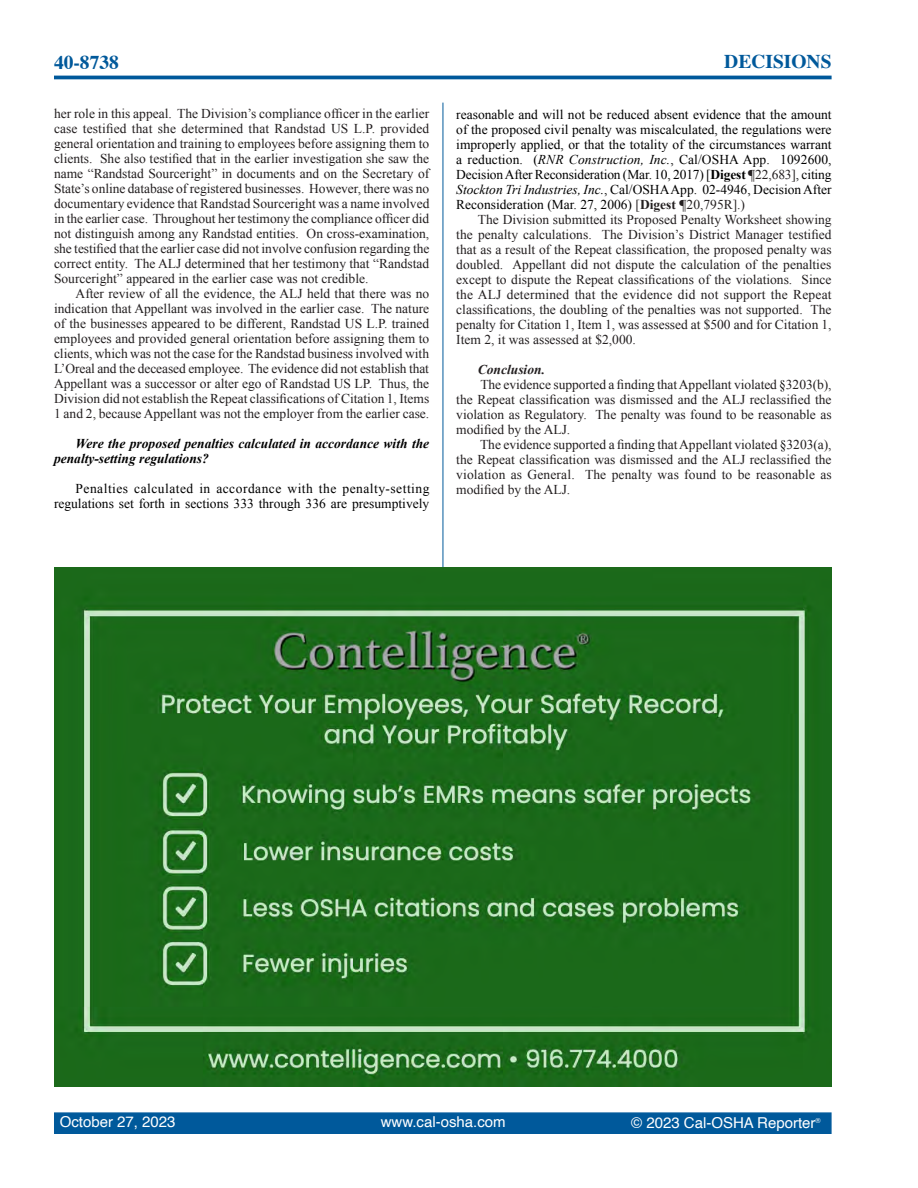
<style>
.page{position:relative;width:918px;height:1188px;background:#fff}
.page>*{position:absolute;margin:0;border:0;box-sizing:border-box;transform-origin:0 0}
.t1{font:700 19.5px "Times";color:#00599b}
.t2{font:15px "Helvetica";color:#fff}
.t3{font:13.5px/15px "Times New Roman";color:#231f20;text-align:justify}
.t4{font:13.5px/15px "Times New Roman";color:#000;text-align:right}
.t5{font:italic 700 13.5px/15px "Times New Roman";color:#000}
.t6{font:italic 700 13.5px "Times New Roman";color:#231f20}
.s1{font-style:italic}
.s2{font-weight:700}
.s3{font-weight:700;color:#231f20}
.s4{color:#231f20}
.s5{color:#000}
</style>
<div class="page">
<div style="left:54px;top:1112px;width:778px;height:22px;background:#00599b;border:2px solid #00599b"></div>
<hr style="left:54px;top:76px;width:778px;height:3px;background:#00599b">
<hr style="left:443px;top:103px;width:1px;height:982px;background:#00599b">
<img style="left:54px;top:567px;width:778px;height:519px">
<h1 class="t1" style="left:54px;top:43px;width:66px">40-8738</h1>
<p class="t3" style="left:54px;top:106px;width:377px">her role in this appeal. The Division’s compliance officer in the earlier case testified that she determined that Randstad US L.P. provided general orientation and training to employees before assigning them to clients. She also testified that in the earlier investigation she saw the name “Randstad Sourceright” in documents and on the Secretary of State’s online database of registered businesses. However, there was no documentary evidence that Randstad Sourceright was a name involved in the earlier case. Throughout her testimony the compliance officer did not distinguish among any Randstad entities. On cross-examination, she testified that the earlier case did not involve confusion regarding the correct entity. The ALJ determined that her testimony that “Randstad Sourceright” appeared in the earlier case was not credible.</p>
<p class="t3" style="left:54px;top:286px;width:377px;text-indent:22px">After review of all the evidence, the ALJ held that there was no indication that Appellant was involved in the earlier case. The nature of the businesses appeared to be different, Randstad US L.P. trained employees and provided general orientation before assigning them to clients, which was not the case for the Randstad business involved with L’Oreal and the deceased employee. The evidence did not establish that Appellant was a successor or alter ego of Randstad US LP. Thus, the Division did not establish the Repeat classifications of Citation 1, Items 1 and 2, because Appellant was not the employer from the earlier case.</p>
<p class="t5" style="left:54px;top:436px;width:377px;text-indent:22px">Were the proposed penalties calculated in accordance with the penalty-setting regulations?</p>
<p class="t4" style="left:54px;top:481px;width:377px">Penalties calculated in accordance with the penalty-setting regulations set forth in sections 333 through 336 are presumptively</p>
<h1 class="t1" style="left:724px;top:42px;width:109px">DECISIONS</h1>
<p class="t4" style="left:456px;top:107px;width:377px;text-align:justify">reasonable and will not be reduced absent evidence that the amount of the proposed civil penalty was miscalculated, the regulations were improperly applied, or that the totality of the circumstances warrant a reduction. (<span class="s1">RNR Construction, Inc.</span>, Cal/OSHA App. 1092600, Decision After Reconsideration (Mar. 10, 2017) [<span class="s2">Digest</span> <span class="s3">¶</span><span class="s4">22,683]</span>, citing <span class="s1">Stockton Tri Industries, Inc.</span>, Cal/OSHA App. 02-4946, Decision After Reconsideration (Mar. 27, 2006) <span class="s4">[</span><span class="s3">Digest ¶</span><span class="s4">20,795R].)</span></p>
<p class="t3" style="left:456px;top:212px;width:377px;text-indent:22px">The Division submitted its Proposed Penalty Worksheet showing the penalty calculations. The Division’s District Manager testified that as a result of the Repeat classification, the proposed penalty was doubled. Appellant did not dispute the calculation of the penalties except to dispute the Repeat classifications of the violations. Since the ALJ determined that the evidence did not support the Repeat classifications, the doubling of the penalties was not supported. The penalty for Citation 1, Item 1, was assessed at $500 and for Citation 1, Item 2, it was assessed at $2,000.</p>
<p class="t6" style="left:478px;top:360px;width:69px">Conclusion.</p>
<p class="t3" style="left:480px;top:377px;width:353px">The evidence supported a finding that Appellant violated <span class="s5">§</span>3203(b),</p>
<p class="t3" style="left:456px;top:392px;width:377px">the Repeat classification was dismissed and the ALJ reclassified the</p>
<p class="t3" style="left:456px;top:407px;width:377px">violation as Regulatory. The penalty was found to be reasonable as</p>
<p class="t3" style="left:456px;top:422px;width:115px">modified by the ALJ.</p>
<p class="t3" style="left:480px;top:437px;width:353px">The evidence supported a finding that Appellant violated <span class="s5">§</span>3203(a),</p>
<p class="t3" style="left:456px;top:452px;width:377px">the Repeat classification was dismissed and the ALJ reclassified the</p>
<p class="t3" style="left:456px;top:467px;width:377px">violation as General. The penalty was found to be reasonable as</p>
<p class="t3" style="left:456px;top:482px;width:115px">modified by the ALJ.</p>
<p class="t2" style="left:60px;top:1110px;width:117px">October 27, 2023</p>
<p class="t2" style="left:381px;top:1110px;width:127px">www.cal-osha.com</p>
<p class="t2" style="left:631px;top:1112px;width:191px">© 2023 Cal-OSHA Reporter<sup>®</sup></p>
</div>
